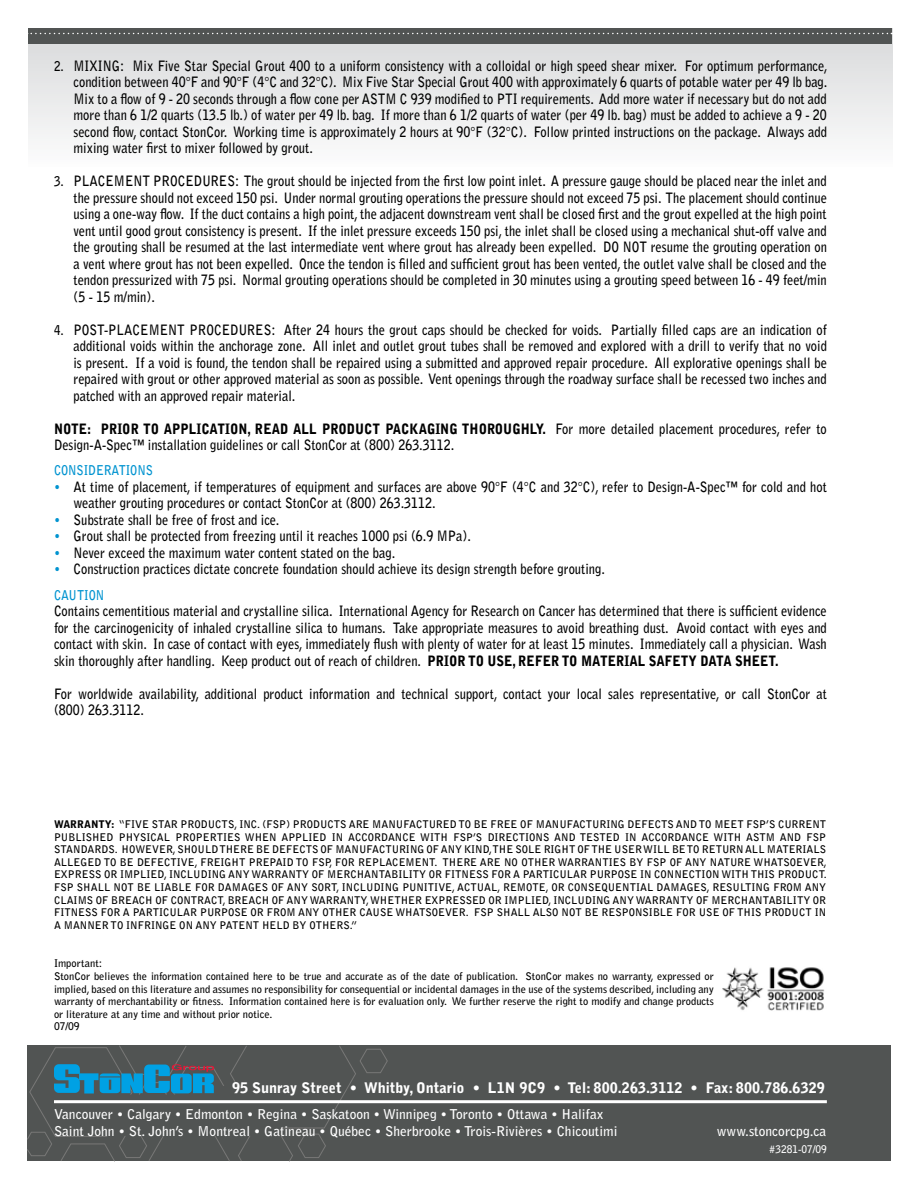
<style>
.page{position:relative;width:918px;height:1188px;background:#fff}
.page>*{position:absolute;margin:0;border:0;box-sizing:border-box;transform-origin:0 0}
.t1{font:900 14.55px "Bell Gothic Std";color:#fff}
.t2{font:700 14.25px/16.5px "Bell Gothic Std";color:#000;text-align:justify;scale:.88 1}
.t3{font:700 13.5px/16.5px "Bell Gothic Std";color:#fff}
.t4{font:700 13.5px "Bell Gothic Std";letter-spacing:-.005em;color:#0093d0;scale:.87 1}
.t5{font:700 10.5px/12.6px "Bell Gothic Std";color:#000}
.t6{font:700 10.5px "Bell Gothic Std";color:#fff}
.s1{font-size:13.5px}
.s2{font-weight:900}
.s3{color:#0093d0}
</style>
<div class="page">
<div style="left:28px;top:28px;width:864px;height:164px;background:linear-gradient(to bottom,#d7d9da,#fff)"></div>
<div style="left:28px;top:28px;width:864px;height:15px;background:#515453"></div>
<svg style="left:28px;top:33px;width:864px;height:1px"></svg>
<div style="left:27px;top:1045px;width:864px;height:116px;background:#515453"></div>
<hr style="left:54px;top:1100px;width:773px;height:3px;background:#fff">
<svg style="left:27px;top:1045px;width:361px;height:117px"></svg>
<img style="left:722px;top:967px;width:102px;height:44px">
<p class="t2" style="left:74px;top:57px;width:859px;text-indent:-20px"><span class="s1">2.</span> MIXING: Mix Five Star Special Grout 400 to a uniform consistency with a colloidal or high speed shear mixer. For optimum performance, condition between 40°F and 90°F (4°C and 32°C). Mix Five Star Special Grout 400 with approximately 6 quarts of potable water per 49 lb bag.<br>Mix to a flow of 9 - 20 seconds through a flow cone per ASTM C 939 modified to PTI requirements. Add more water if necessary but do not add more than 6 1/2 quarts (13.5 lb.) of water per 49 lb. bag. If more than 6 1/2 quarts of water (per 49 lb. bag) must be added to achieve a 9 - 20 second flow, contact StonCor. Working time is approximately 2 hours at 90°F (32°C). Follow printed instructions on the package. Always add mixing water first to mixer followed by grout.</p>
<p class="t2" style="left:74px;top:173px;width:858px;text-indent:-20px"><span class="s1">3.</span> PLACEMENT PROCEDURES: The grout should be injected from the first low point inlet. A pressure gauge should be placed near the inlet and the pressure should not exceed 150 psi. Under normal grouting operations the pressure should not exceed 75 psi. The placement should continue using a one-way flow. If the duct contains a high point, the adjacent downstream vent shall be closed first and the grout expelled at the high point vent until good grout consistency is present. If the inlet pressure exceeds 150 psi, the inlet shall be closed using a mechanical shut-off valve and the grouting shall be resumed at the last intermediate vent where grout has already been expelled. DO NOT resume the grouting operation on a vent where grout has not been expelled. Once the tendon is filled and sufficient grout has been vented, the outlet valve shall be closed and the tendon pressurized with 75 psi. Normal grouting operations should be completed in 30 minutes using a grouting speed between 16 - 49 feet/min (5 - 15 m/min).</p>
<p class="t2" style="left:74px;top:321px;width:858px;text-indent:-20px"><span class="s1">4.</span> POST-PLACEMENT PROCEDURES: After 24 hours the grout caps should be checked for voids. Partially filled caps are an indication of additional voids within the anchorage zone. All inlet and outlet grout tubes shall be removed and explored with a drill to verify that no void is present. If a void is found, the tendon shall be repaired using a submitted and approved repair procedure. All explorative openings shall be repaired with grout or other approved material as soon as possible. Vent openings through the roadway surface shall be recessed two inches and patched with an approved repair material.</p>
<p class="t2" style="left:54px;top:420px;width:880px"><span class="s2">NOTE: PRIOR TO APPLICATION, READ ALL PRODUCT PACKAGING THOROUGHLY.</span> For more detailed placement procedures, refer to<br>Design-A-Spec™ installation guidelines or call StonCor at (800) 263.3112.</p>
<p class="t4" style="left:54px;top:462px;width:115px">CONSIDERATIONS</p>
<p class="t2" style="left:74px;top:479px;width:858px;text-indent:-20px"><span class="s3">•</span> At time of placement, if temperatures of equipment and surfaces are above 90°F (4°C and 32°C), refer to Design-A-Spec™ for cold and hot weather grouting procedures or contact StonCor at (800) 263.3112.</p>
<p class="t2" style="left:54px;top:512px;width:258px"><span class="s3">•</span> Substrate shall be free of frost and ice.</p>
<p class="t2" style="left:54px;top:528px;width:475px"><span class="s3">•</span> Grout shall be protected from freezing until it reaches 1000 psi (6.9 MPa).</p>
<p class="t2" style="left:54px;top:545px;width:389px"><span class="s3">•</span> Never exceed the maximum water content stated on the bag.</p>
<p class="t2" style="left:54px;top:561px;width:628px"><span class="s3">•</span> Construction practices dictate concrete foundation should achieve its design strength before grouting.</p>
<p class="t4" style="left:54px;top:587px;width:59px">CAUTION</p>
<p class="t2" style="left:54px;top:603px;width:880px">Contains cementitious material and crystalline silica. International Agency for Research on Cancer has determined that there is sufficient evidence for the carcinogenicity of inhaled crystalline silica to humans. Take appropriate measures to avoid breathing dust. Avoid contact with eyes and contact with skin. In case of contact with eyes, immediately flush with plenty of water for at least 15 minutes. Immediately call a physician. Wash skin thoroughly after handling. Keep product out of reach of children. <span class="s2">PRIOR TO USE, REFER TO MATERIAL SAFETY DATA SHEET.</span></p>
<p class="t2" style="left:54px;top:685px;width:880px">For worldwide availability, additional product information and technical support, contact your local sales representative, or call StonCor at (800) 263.3112.</p>
<p class="t5" style="left:54px;top:818px;width:774px;text-align:justify"><span class="s2">WARRANTY:</span> “FIVE STAR PRODUCTS, INC. (FSP) PRODUCTS ARE MANUFACTURED TO BE FREE OF MANUFACTURING DEFECTS AND TO MEET FSP’S CURRENT PUBLISHED PHYSICAL PROPERTIES WHEN APPLIED IN ACCORDANCE WITH FSP’S DIRECTIONS AND TESTED IN ACCORDANCE WITH ASTM AND FSP STANDARDS. HOWEVER, SHOULD THERE BE DEFECTS OF MANUFACTURING OF ANY KIND, THE SOLE RIGHT OF THE USER WILL BE TO RETURN ALL MATERIALS ALLEGED TO BE DEFECTIVE, FREIGHT PREPAID TO FSP, FOR REPLACEMENT. THERE ARE NO OTHER WARRANTIES BY FSP OF ANY NATURE WHATSOEVER, EXPRESS OR IMPLIED, INCLUDING ANY WARRANTY OF MERCHANTABILITY OR FITNESS FOR A PARTICULAR PURPOSE IN CONNECTION WITH THIS PRODUCT.<br>FSP SHALL NOT BE LIABLE FOR DAMAGES OF ANY SORT, INCLUDING PUNITIVE, ACTUAL, REMOTE, OR CONSEQUENTIAL DAMAGES, RESULTING FROM ANY CLAIMS OF BREACH OF CONTRACT, BREACH OF ANY WARRANTY, WHETHER EXPRESSED OR IMPLIED, INCLUDING ANY WARRANTY OF MERCHANTABILITY OR FITNESS FOR A PARTICULAR PURPOSE OR FROM ANY OTHER CAUSE WHATSOEVER. FSP SHALL ALSO NOT BE RESPONSIBLE FOR USE OF THIS PRODUCT IN A MANNER TO INFRINGE ON ANY PATENT HELD BY OTHERS.”</p>
<p class="t5" style="left:54px;top:957px;width:661px">Important:<br>StonCor believes the information contained here to be true and accurate as of the date of publication. StonCor makes no warranty, expressed or implied, based on this literature and assumes no responsibility for consequential or incidental damages in the use of the systems described, including any warranty of merchantability or fitness. Information contained here is for evaluation only. We further reserve the right to modify and change products or literature at any time and without prior notice.<br>07/09</p>
<p class="t1" style="left:232px;top:1079px;width:594px">95 Sunray Street • Whitby, Ontario • L1N 9C9 • Tel: 800.263.3112 • Fax: 800.786.6329</p>
<p class="t3" style="left:54px;top:1106px;width:565px">Vancouver • Calgary • Edmonton • Regina • Saskatoon • Winnipeg • Toronto • Ottawa • Halifax<br>Saint John • St. John’s • Montreal • Gatineau • Québec • Sherbrooke • Trois-Rivières • Chicoutimi</p>
<p class="t3" style="left:717px;top:1123px;width:111px">www.stoncorcpg.ca</p>
<p class="t6" style="left:769px;top:1143px;width:59px">#3281-07/09</p>
</div>
